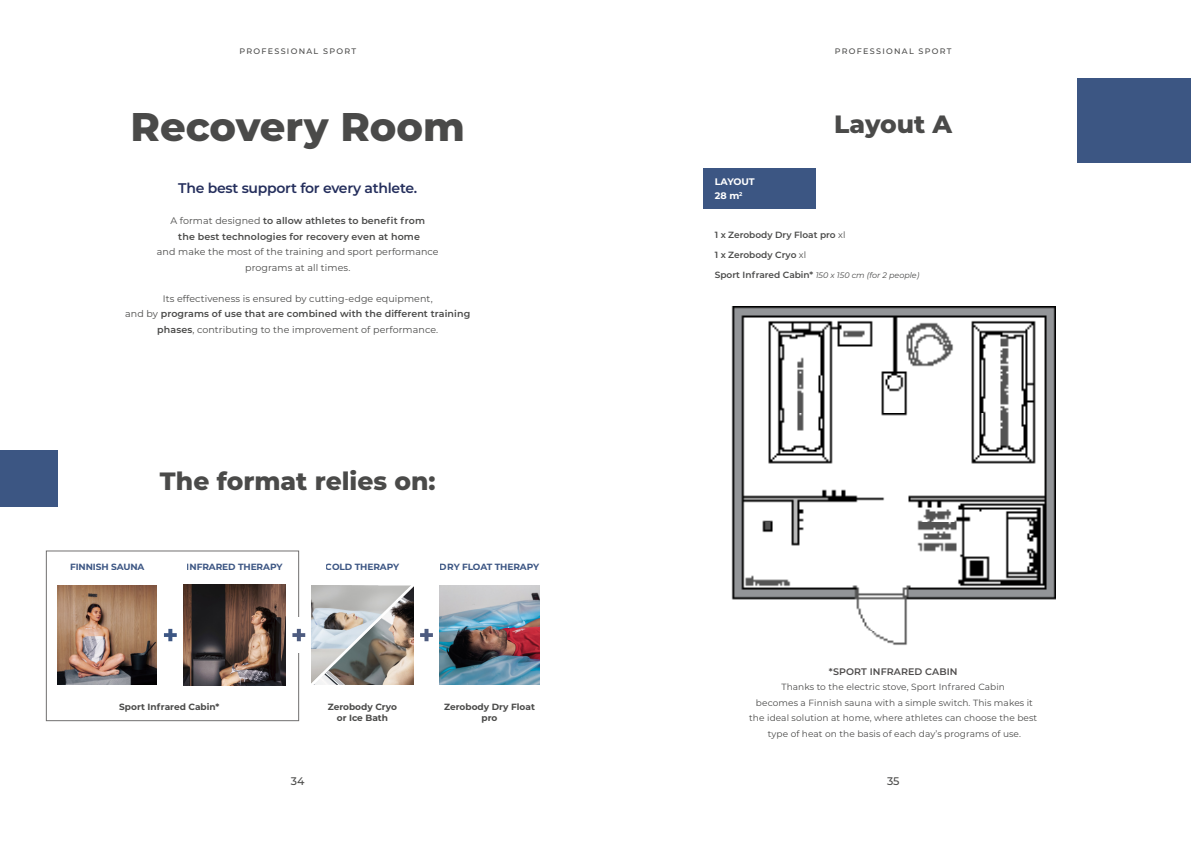
<style>
.page{position:relative;width:1191px;height:842px;background:#fff}
.page>*{position:absolute;margin:0;border:0;box-sizing:border-box;transform-origin:0 0}
.t1{font:800 40px "Montserrat";color:#4a4a49}
.t2{font:800 25px "Montserrat";color:#4a4a49}
.t3{font:600 14px "Montserrat";letter-spacing:-.02em;color:#242e5c}
.t4{font:500 11px "Montserrat";color:#4a4a49}
.t5{font:600 9.5px/15.5px "Montserrat";letter-spacing:.01em;color:#4a4a49;text-align:center}
.t6{font:9.5px "Montserrat";letter-spacing:.01em;color:#4a4a49}
.t7{font:600 9.5px "Montserrat";letter-spacing:.01em;color:#4d4b4b}
.t8{font:700 9.5px "Montserrat";letter-spacing:-.005em;color:#fff}
.t9{font:9px "Montserrat";letter-spacing:.01em;color:#4a4a49}
.t10{font:700 9px/10.8px "Montserrat";color:#4a4a49;text-align:center}
.t11{font:700 9px "Montserrat";letter-spacing:-.01em;color:#0c2c65}
.t12{font:600 9px "Montserrat";color:#4a4a49}
.t13{font:italic 8px "Montserrat";color:#4a4a49}
.t14{font:500 8px "Montserrat";letter-spacing:.16em;color:#4a4a49}
.s1{font-weight:400}
.s2{font-weight:600;font-style:normal;font-size:9px}
</style>
<div class="page">
<div style="left:0;top:450px;width:58px;height:56px;background:#3c5683"></div>
<div style="left:46px;top:550px;width:253px;height:171px;border:1px solid #4d4b4b"></div>
<img style="left:440px;top:585px;width:99px;height:100px">
<img style="left:184px;top:585px;width:101px;height:100px">
<svg style="left:420px;top:629px;width:13px;height:12px"></svg>
<svg style="left:164px;top:629px;width:13px;height:12px"></svg>
<img style="left:312px;top:585px;width:101px;height:100px">
<img style="left:58px;top:585px;width:99px;height:100px">
<div style="left:290px;top:617px;width:19px;height:36px;background:#fff"></div>
<svg style="left:292px;top:629px;width:13px;height:12px"></svg>
<img style="left:731px;top:307px;width:324px;height:338px">
<div style="left:703px;top:169px;width:112px;height:40px;background:#3c5683"></div>
<div style="left:1077px;top:79px;width:114px;height:84px;background:#3c5683"></div>
<p class="t14" style="left:239px;top:46px;width:118px">PROFESSIONAL SPORT</p>
<p class="t14" style="left:835px;top:46px;width:118px">PROFESSIONAL SPORT</p>
<p class="t1" style="left:130px;top:97px;width:336px">Recovery Room</p>
<p class="t3" style="left:178px;top:178px;width:240px">The best support for every athlete.</p>
<p class="t5" style="left:170px;top:213px;width:256px"><span class="s1">A format designed</span> to allow athletes to benefit from</p>
<p class="t5" style="left:178px;top:228px;width:243px">the best technologies for recovery even at home</p>
<p class="t6" style="left:157px;top:245px;width:283px">and make the most of the training and sport performance</p>
<p class="t6" style="left:245px;top:261px;width:107px">programs at all times.</p>
<p class="t6" style="left:163px;top:292px;width:271px">Its effectiveness is ensured by cutting-edge equipment,</p>
<p class="t5" style="left:125px;top:306px;width:347px"><span class="s1">and by</span> programs of use that are combined with the different training phases<span class="s1">, contributing to the improvement of performance.</span></p>
<p class="t2" style="left:160px;top:463px;width:277px">The format relies on:</p>
<p class="t11" style="left:70px;top:560px;width:76px">FINNISH SAUNA</p>
<p class="t11" style="left:187px;top:560px;width:97px">INFRARED THERAPY</p>
<p class="t11" style="left:326px;top:560px;width:75px">COLD THERAPY</p>
<p class="t11" style="left:440px;top:560px;width:101px">DRY FLOAT THERAPY</p>
<p class="t10" style="left:119px;top:701px;width:102px">Sport Infrared Cabin*</p>
<p class="t10" style="left:328px;top:701px;width:71px">Zerobody Cryo</p>
<p class="t10" style="left:337px;top:712px;width:53px">or Ice Bath</p>
<p class="t10" style="left:444px;top:701px;width:92px">Zerobody Dry Float pro</p>
<p class="t8" style="left:714px;top:175px;width:42px">LAYOUT</p>
<p class="t8" style="left:714px;top:189px;width:29px">28 m<sup>2</sup></p>
<p class="t2" style="left:834px;top:106px;width:120px">Layout A</p>
<p class="t12" style="left:714px;top:229px;width:132px">1 x Zerobody Dry Float pro <span class="s1">xl</span></p>
<p class="t12" style="left:714px;top:249px;width:93px">1 x Zerobody Cryo <span class="s1">xl</span></p>
<p class="t13" style="left:714px;top:270px;width:206px"><span class="s2">Sport Infrared Cabin*</span> 150 x 150 cm (for 2 people)</p>
<p class="t7" style="left:829px;top:665px;width:130px">*SPORT INFRARED CABIN</p>
<p class="t9" style="left:781px;top:681px;width:225px">Thanks to the electric stove, Sport Infrared Cabin</p>
<p class="t9" style="left:756px;top:696px;width:278px">becomes a Finnish sauna with a simple switch. This makes it</p>
<p class="t9" style="left:749px;top:712px;width:289px">the ideal solution at home, where athletes can choose the best</p>
<p class="t9" style="left:768px;top:727px;width:255px">type of heat on the basis of each day’s programs of use.</p>
<p class="t4" style="left:291px;top:774px;width:15px">34</p>
<p class="t4" style="left:887px;top:774px;width:14px">35</p>
</div>
